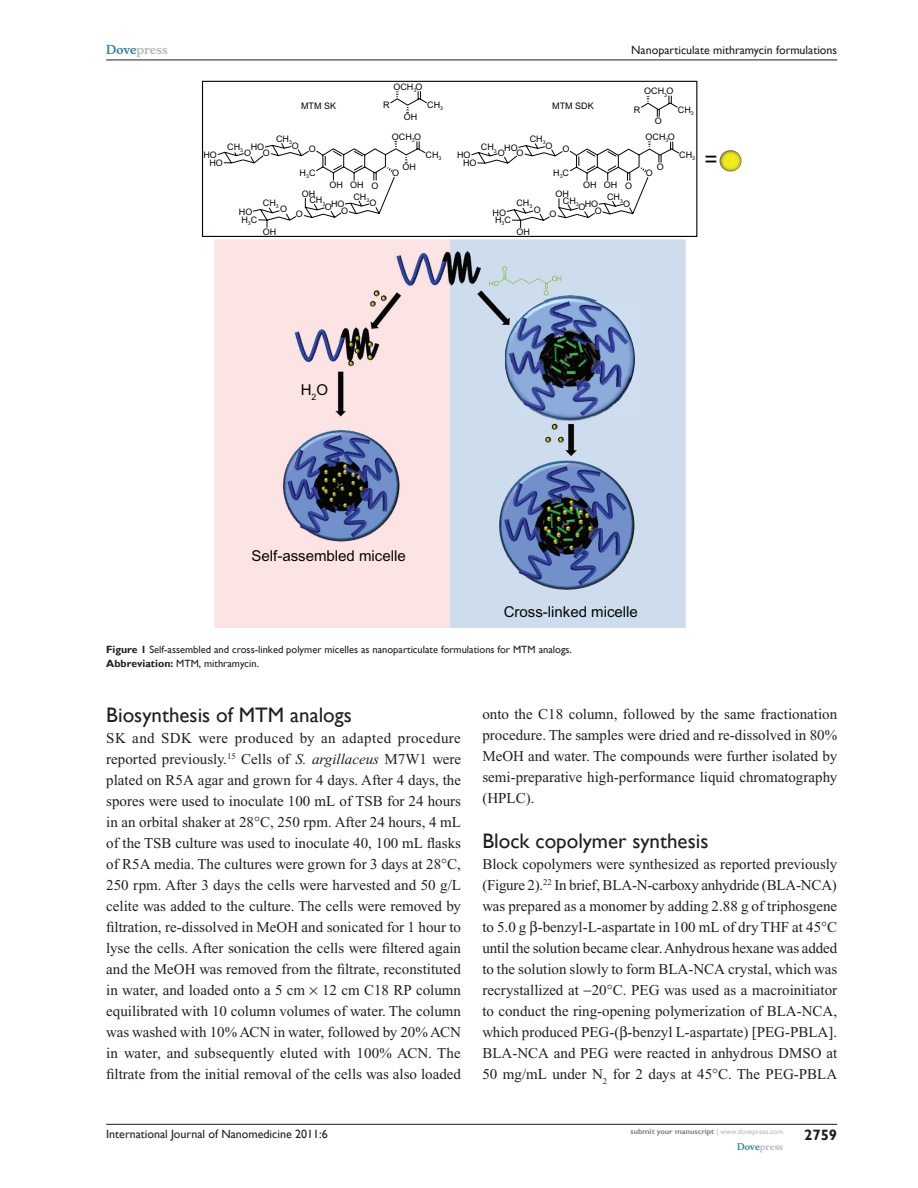
<style>
.page{position:relative;width:918px;height:1188px;background:#fff}
.page>*{position:absolute;margin:0;border:0;box-sizing:border-box;transform-origin:0 0}
.t1{font:22.5px "Arial";color:#040503}
.t2{font:21px "Gill Sans";color:#231f20}
.t3{font:15px/21px "Times New Roman";color:#231f20;text-align:justify}
.t4{font:15px "Arial";color:#040503}
.t5{font:700 15px "Gill Sans";color:#231f20}
.t6{font:12px "Gill Sans";color:#231f20}
.t7{font:700 12px "Musee";color:#b8b9bc}
.t8{font:10.5px/13.5px "Gill Sans";color:#231f20}
.t9{font:9px/7.5px "Arial";color:#040503}
.t10{font:700 9px "Musee";color:#b8b9bc}
.t11{font:700 7.5px "Gill Sans";color:#808285}
.t12{font:5.25px "Arial";color:#040503}
.s1{color:#3485ae}
.s2{font-weight:700}
.s3{font-style:italic}
.s4{font-weight:400;color:#b8b9bc}
</style>
<div class="page">
<hr style="left:106px;top:1124px;width:731px;height:1px;background:#231f20">
<hr style="left:106px;top:60px;width:731px;height:1px;background:#231f20">
<img style="left:215px;top:240px;width:470px;height:388px">
<div style="left:202px;top:81px;width:495px;height:156px;border:1px solid #040503"></div>
<svg style="left:217px;top:91px;width:210px;height:137px"></svg>
<svg style="left:471px;top:95px;width:208px;height:133px"></svg>
<svg style="left:720px;top:150px;width:22px;height:22px"></svg>
<div style="left:518px;top:301px;width:123px;height:119px;background:#cedeee"></div>
<img style="left:505px;top:296px;width:130px;height:125px">
<p class="t7" style="left:106px;top:43px;width:63px"><span class="s1">Dove</span>press</p>
<p class="t6" style="left:631px;top:43px;width:208px">Nanoparticulate mithramycin formulations</p>
<p class="t9" style="left:393px;top:83px;width:31px">OCH<sub>3</sub>O</p>
<p class="t9" style="left:644px;top:88px;width:31px">OCH<sub>3</sub>O</p>
<p class="t9" style="left:427px;top:101px;width:17px">CH<sub>3</sub></p>
<p class="t9" style="left:383px;top:101px;width:8px">R</p>
<p class="t9" style="left:301px;top:102px;width:37px">MTM SK</p>
<p class="t9" style="left:552px;top:102px;width:43px">MTM SDK</p>
<p class="t9" style="left:404px;top:113px;width:15px">OH</p>
<p class="t9" style="left:634px;top:106px;width:8px">R</p>
<p class="t9" style="left:655px;top:118px;width:9px">O</p>
<p class="t9" style="left:678px;top:106px;width:17px">CH<sub>3</sub></p>
<p class="t9" style="left:276px;top:135px;width:17px">CH<sub>3</sub></p>
<p class="t9" style="left:292px;top:142px;width:9px">O</p>
<p class="t9" style="left:227px;top:143px;width:17px">CH<sub>3</sub></p>
<p class="t9" style="left:309px;top:145px;width:9px">O</p>
<p class="t9" style="left:251px;top:144px;width:15px">HO</p>
<p class="t9" style="left:244px;top:149px;width:9px">O</p>
<p class="t9" style="left:263px;top:149px;width:9px">O</p>
<p class="t9" style="left:209px;top:151px;width:15px;text-indent:-6px">HO<br>HO</p>
<p class="t9" style="left:300px;top:169px;width:17px">H<sub>3</sub>C</p>
<p class="t9" style="left:392px;top:133px;width:31px">OCH<sub>3</sub>O</p>
<p class="t9" style="left:402px;top:163px;width:15px">OH</p>
<p class="t9" style="left:392px;top:169px;width:9px">O</p>
<p class="t9" style="left:426px;top:151px;width:17px">CH<sub>3</sub></p>
<p class="t9" style="left:530px;top:135px;width:17px">CH<sub>3</sub></p>
<p class="t9" style="left:545px;top:142px;width:9px">O</p>
<p class="t9" style="left:481px;top:144px;width:17px">CH<sub>3</sub></p>
<p class="t9" style="left:563px;top:146px;width:9px">O</p>
<p class="t9" style="left:504px;top:144px;width:15px">HO</p>
<p class="t9" style="left:498px;top:149px;width:9px">O</p>
<p class="t9" style="left:517px;top:149px;width:9px">O</p>
<p class="t9" style="left:463px;top:152px;width:15px;text-indent:-6px">HO<br>HO</p>
<p class="t9" style="left:553px;top:169px;width:17px">H<sub>3</sub>C</p>
<p class="t9" style="left:646px;top:133px;width:31px">OCH<sub>3</sub>O</p>
<p class="t9" style="left:657px;top:164px;width:9px">O</p>
<p class="t9" style="left:646px;top:169px;width:9px">O</p>
<p class="t9" style="left:679px;top:151px;width:17px">CH<sub>3</sub></p>
<h1 class="t1" style="left:704px;top:147px;width:15px">=</h1>
<p class="t9" style="left:329px;top:181px;width:36px">OH OH</p>
<p class="t9" style="left:371px;top:182px;width:9px">O</p>
<p class="t9" style="left:302px;top:190px;width:15px">OH</p>
<p class="t9" style="left:353px;top:193px;width:17px">CH<sub>3</sub></p>
<p class="t9" style="left:263px;top:199px;width:14px">CH</p>
<p class="t9" style="left:309px;top:197px;width:17px">CH<sub>3</sub></p>
<p class="t12" style="left:276px;top:203px;width:4px">3</p>
<p class="t9" style="left:370px;top:200px;width:9px">O</p>
<p class="t9" style="left:331px;top:200px;width:15px">HO</p>
<p class="t9" style="left:325px;top:203px;width:9px">O</p>
<p class="t9" style="left:280px;top:205px;width:9px">O</p>
<p class="t9" style="left:341px;top:207px;width:9px">O</p>
<p class="t9" style="left:239px;top:209px;width:15px">HO</p>
<p class="t9" style="left:296px;top:210px;width:9px">O</p>
<p class="t9" style="left:241px;top:216px;width:17px">H<sub>3</sub>C</p>
<p class="t9" style="left:583px;top:182px;width:36px">OH OH</p>
<p class="t9" style="left:625px;top:182px;width:9px">O</p>
<p class="t9" style="left:555px;top:190px;width:15px">OH</p>
<p class="t9" style="left:607px;top:194px;width:17px">CH<sub>3</sub></p>
<p class="t9" style="left:516px;top:199px;width:14px">CH</p>
<p class="t9" style="left:563px;top:197px;width:17px">CH<sub>3</sub></p>
<p class="t12" style="left:529px;top:204px;width:4px">3</p>
<p class="t9" style="left:623px;top:200px;width:9px">O</p>
<p class="t9" style="left:585px;top:200px;width:15px">HO</p>
<p class="t9" style="left:578px;top:204px;width:9px">O</p>
<p class="t9" style="left:534px;top:206px;width:9px">O</p>
<p class="t9" style="left:595px;top:208px;width:9px">O</p>
<p class="t9" style="left:493px;top:209px;width:15px">HO</p>
<p class="t9" style="left:550px;top:211px;width:9px">O</p>
<p class="t9" style="left:495px;top:216px;width:17px">H<sub>3</sub>C</p>
<p class="t9" style="left:263px;top:228px;width:15px">OH</p>
<p class="t9" style="left:516px;top:228px;width:15px">OH</p>
<p class="t4" style="left:301px;top:382px;width:29px">H<sub>2</sub>O</p>
<p class="t4" style="left:252px;top:547px;width:156px">Self-assembled micelle</p>
<p class="t4" style="left:504px;top:604px;width:136px">Cross-linked micelle</p>
<p class="t8" style="left:106px;top:643px;width:467px"><span class="s2">Figure 1</span> Self-assembled and cross-linked polymer micelles as nanoparticulate formulations for MTM analogs.<br><span class="s2">Abbreviation:</span> MTM, mithramycin.</p>
<h2 class="t2" style="left:106px;top:703px;width:247px">Biosynthesis of MTM analogs</h2>
<p class="t3" style="left:106px;top:728px;width:356px">SK and SDK were produced by an adapted procedure reported previously.<sup>15</sup> Cells of <span class="s3">S. argillaceus</span> M7W1 were plated on R5A agar and grown for 4 days. After 4 days, the spores were used to inoculate 100 mL of TSB for 24 hours in an orbital shaker at 28 C, 250 rpm. After 24 hours, 4 mL of the TSB culture was used to inoculate 40, 100 mL flasks of R5A media. The cultures were grown for 3 days at 28 C, 250 rpm. After 3 days the cells were harvested and 50 g/L celite was added to the culture. The cells were removed by filtration, re-dissolved in MeOH and sonicated for 1 hour to lyse the cells. After sonication the cells were filtered again and the MeOH was removed from the filtrate, reconstituted in water, and loaded onto a 5 cm 12 cm C18 RP column equilibrated with 10 column volumes of water. The column was washed with 10% ACN in water, followed by 20% ACN in water, and subsequently eluted with 100% ACN. The filtrate from the initial removal of the cells was also loaded</p>
<p class="t3" style="left:482px;top:704px;width:356px">onto the C18 column, followed by the same fractionation procedure. The samples were dried and re-dissolved in 80% MeOH and water. The compounds were further isolated by semi-preparative high-performance liquid chromatography (HPLC).</p>
<h2 class="t2" style="left:482px;top:829px;width:228px">Block copolymer synthesis</h2>
<p class="t3" style="left:482px;top:854px;width:356px">Block copolymers were synthesized as reported previously (Figure 2).<sup>22</sup> In brief, BLA-N-carboxy anhydride (BLA-NCA) was prepared as a monomer by adding 2.88 g of triphosgene to 5.0 g -benzyl-L-aspartate in 100 mL of dry THF at 45 C until the solution became clear. Anhydrous hexane was added to the solution slowly to form BLA-NCA crystal, which was recrystallized at −20 C. PEG was used as a macroinitiator to conduct the ring-opening polymerization of BLA-NCA, which produced PEG-( -benzyl L-aspartate) [PEG-PBLA].<br>BLA-NCA and PEG were reacted in anhydrous DMSO at 50 mg/mL under N<sub>2</sub> for 2 days at 45 C. The PEG-PBLA</p>
<p class="t6" style="left:106px;top:1127px;width:223px">International Journal of Nanomedicine 2011:6</p>
<p class="t11" style="left:631px;top:1127px;width:154px">submit your manuscript <span class="s4">| www.dovepress.com</span></p>
<p class="t10" style="left:737px;top:1141px;width:48px"><span class="s1">Dove</span>press</p>
<p class="t5" style="left:804px;top:1126px;width:35px">2759</p>
</div>
